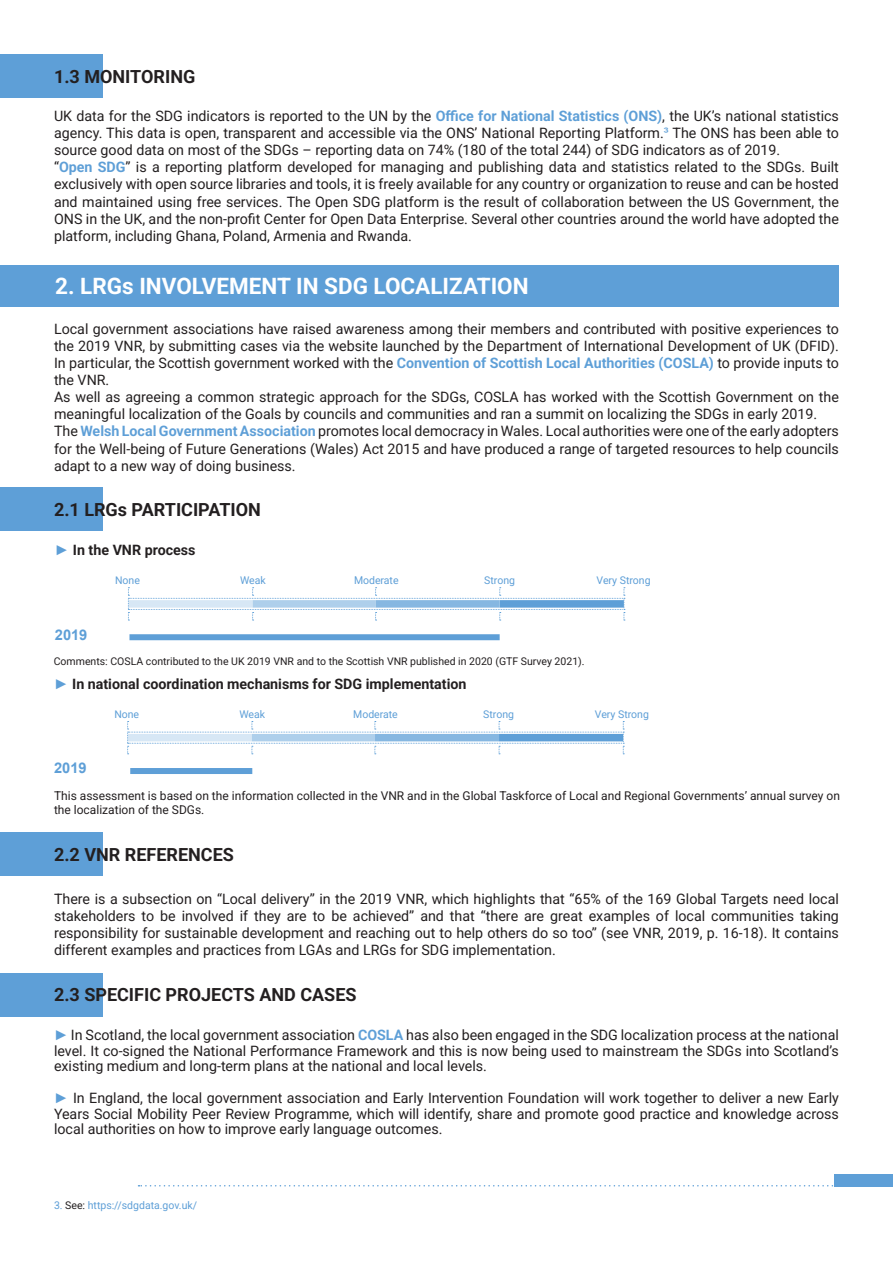
<style>
.page{position:relative;width:893px;height:1263px;background:#fff}
.page>*{position:absolute;margin:0;border:0;box-sizing:border-box;transform-origin:0 0}
.t1{font:700 22.5px "Roboto";color:#fff}
.t2{font:700 18px "Roboto";color:#231f20}
.t3{font:700 14.7px "Arial";color:#5e9fd7}
.t4{font:14.25px/17.1px "Roboto";color:#231f20;text-align:justify}
.t5{font:700 14.25px "Roboto";color:#231f20}
.t6{font:12px/14.4px "Roboto";color:#231f20}
.t7{font:10.5px "Roboto";color:#5e9fd7}
.t8{font:10.5px "Roboto";color:#231f20}
.s1{font-weight:700;color:#5e9fd7}
.s2{font-family:"Arial";color:#5e9fd7}
.s3{font-family:"Arial";font-weight:400;color:#5e9fd7}
.s4{color:#231f20}
</style>
<div class="page">
<div style="left:0;top:265px;width:839px;height:41px;background:#5e9fd7"></div>
<div style="left:0;top:488px;width:102px;height:43px;background:#5e9fd7"></div>
<div style="left:129px;top:634px;width:371px;height:6px;background:#5e9fd7"></div>
<div style="left:130px;top:768px;width:122px;height:6px;background:#5e9fd7"></div>
<svg style="left:128px;top:587px;width:497px;height:34px"></svg>
<svg style="left:127px;top:721px;width:497px;height:33px"></svg>
<div style="left:0;top:832px;width:102px;height:44px;background:#5e9fd7"></div>
<svg style="left:139px;top:1185px;width:696px;height:1px"></svg>
<div style="left:835px;top:1174px;width:58px;height:12px;background:#5e9fd7"></div>
<div style="left:0;top:54px;width:102px;height:44px;background:#5e9fd7"></div>
<div style="left:0;top:973px;width:102px;height:43px;background:#5e9fd7"></div>
<p class="t2" style="left:54px;top:64px;width:143px">1.3 MONITORING</p>
<p class="t4" style="left:54px;top:107px;width:786px">UK data for the SDG indicators is reported to the UN by the <span class="s1">Office for National Statistics (ONS)</span>, the UK’s national statistics agency. This data is open, transparent and accessible via the ONS’ National Reporting Platform.<span class="s2">³</span> The ONS has been able to source good data on most of the SDGs – reporting data on 74% (180 of the total 244) of SDG indicators as of 2019.</p>
<p class="t4" style="left:54px;top:158px;width:786px">“<span class="s1">Open SDG</span>” is a reporting platform developed for managing and publishing data and statistics related to the SDGs. Built exclusively with open source libraries and tools, it is freely available for any country or organization to reuse and can be hosted and maintained using free services. The Open SDG platform is the result of collaboration between the US Government, the ONS in the UK, and the non-profit Center for Open Data Enterprise. Several other countries around the world have adopted the platform, including Ghana, Poland, Armenia and Rwanda.</p>
<p class="t1" style="left:55px;top:270px;width:475px">2. LRGs INVOLVEMENT IN SDG LOCALIZATION</p>
<p class="t4" style="left:54px;top:320px;width:786px">Local government associations have raised awareness among their members and contributed with positive experiences to the 2019 VNR, by submitting cases via the website launched by the Department of International Development of UK (DFID).<br>In particular, the Scottish government worked with the <span class="s1">Convention of Scottish Local Authorities (COSLA)</span> to provide inputs to the VNR.</p>
<p class="t4" style="left:54px;top:388px;width:786px">As well as agreeing a common strategic approach for the SDGs, COSLA has worked with the Scottish Government on the meaningful localization of the Goals by councils and communities and ran a summit on localizing the SDGs in early 2019.</p>
<p class="t4" style="left:54px;top:422px;width:786px">The <span class="s1">Welsh Local Government Association</span> promotes local democracy in Wales. Local authorities were one of the early adopters for the Well-being of Future Generations (Wales) Act 2015 and have produced a range of targeted resources to help councils adapt to a new way of doing business.</p>
<p class="t2" style="left:54px;top:497px;width:209px">2.1 LRGs PARTICIPATION</p>
<p class="t5" style="left:55px;top:539px;width:142px"><span class="s3">►</span> In the VNR process</p>
<p class="t3" style="left:55px;top:624px;width:34px">2019</p>
<p class="t7" style="left:115px;top:573px;width:26px">None</p>
<p class="t7" style="left:240px;top:573px;width:27px">Weak</p>
<p class="t7" style="left:354px;top:573px;width:46px">Moderate</p>
<p class="t7" style="left:484px;top:573px;width:32px">Strong</p>
<p class="t7" style="left:597px;top:573px;width:56px">Very Strong</p>
<p class="t8" style="left:54px;top:654px;width:532px">Comments: COSLA contributed to the UK 2019 VNR and to the Scottish VNR published in 2020 (GTF Survey 2021).</p>
<p class="t5" style="left:54px;top:674px;width:414px"><span class="s3">►</span> In national coordination mechanisms for SDG implementation</p>
<p class="t3" style="left:54px;top:757px;width:34px">2019</p>
<p class="t7" style="left:114px;top:707px;width:26px">None</p>
<p class="t7" style="left:239px;top:707px;width:27px">Weak</p>
<p class="t7" style="left:353px;top:707px;width:46px">Moderate</p>
<p class="t7" style="left:483px;top:707px;width:32px">Strong</p>
<p class="t7" style="left:595px;top:707px;width:56px">Very Strong</p>
<p class="t6" style="left:54px;top:788px;width:787px">This assessment is based on the information collected in the VNR and in the Global Taskforce of Local and Regional Governments’ annual survey on the localization of the SDGs.</p>
<p class="t2" style="left:54px;top:842px;width:181px">2.2 VNR REFERENCES</p>
<p class="t4" style="left:54px;top:889px;width:786px">There is a subsection on “Local delivery” in the 2019 VNR, which highlights that “65% of the 169 Global Targets need local stakeholders to be involved if they are to be achieved” and that “there are great examples of local communities taking responsibility for sustainable development and reaching out to help others do so too” (see VNR, 2019, p. 16-18). It contains different examples and practices from LGAs and LRGs for SDG implementation.</p>
<p class="t2" style="left:54px;top:982px;width:304px">2.3 SPECIFIC PROJECTS AND CASES</p>
<p class="t4" style="left:54px;top:1026px;width:786px;line-height:15.8px"><span class="s2">►</span> In Scotland, the local government association <span class="s1">COSLA</span> has also been engaged in the SDG localization process at the national level. It co-signed the National Performance Framework and this is now being used to mainstream the SDGs into Scotland’s existing medium and long-term plans at the national and local levels.</p>
<p class="t4" style="left:54px;top:1089px;width:786px;line-height:15.8px"><span class="s2">►</span> In England, the local government association and Early Intervention Foundation will work together to deliver a new Early Years Social Mobility Peer Review Programme, which will identify, share and promote good practice and knowledge across local authorities on how to improve early language outcomes.</p>
<p class="t7" style="left:54px;top:1198px;width:145px">3. <span class="s4">See:</span> https://sdgdata.gov.uk/</p>
</div>
